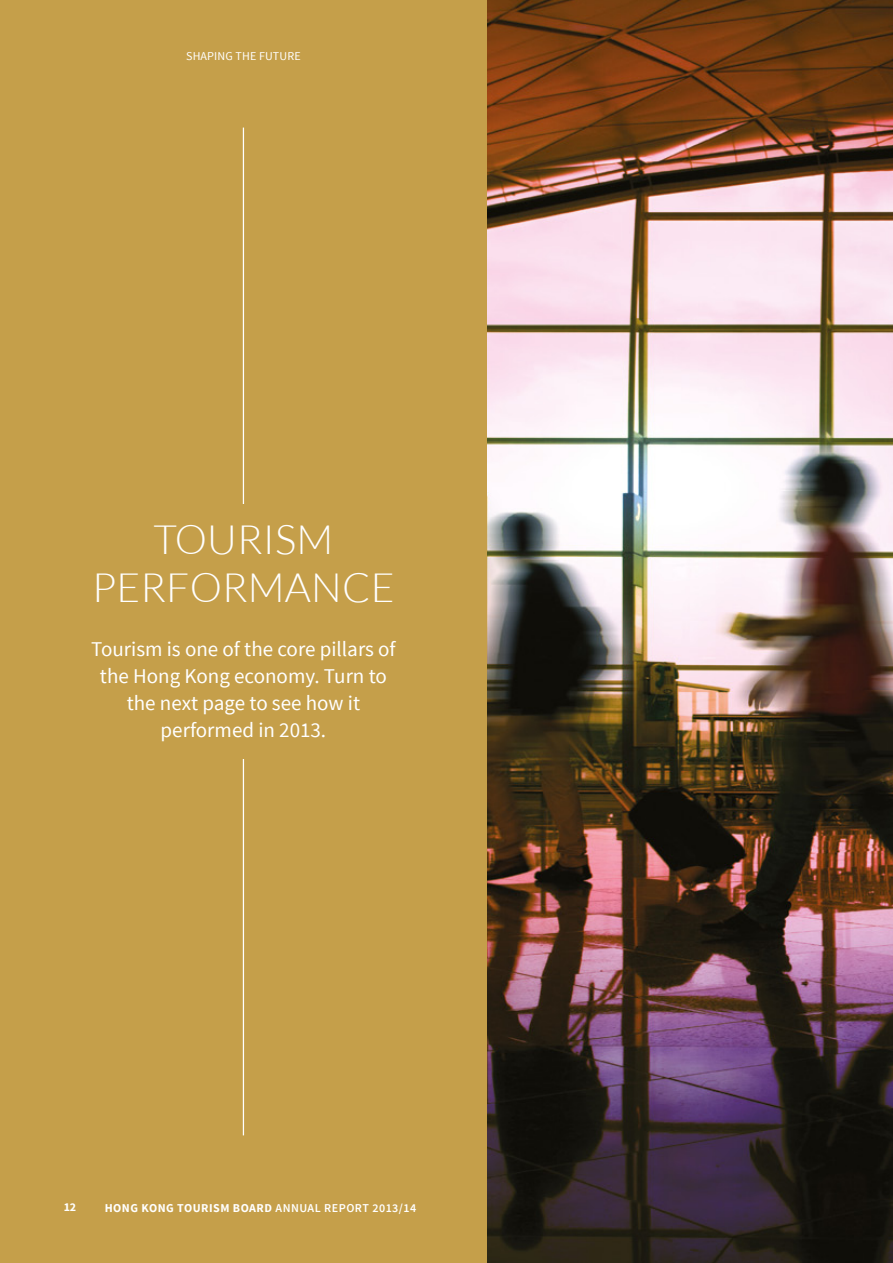
<style>
.page{position:relative;width:893px;height:1263px;background:#fff}
.page>*{position:absolute;margin:0;border:0;box-sizing:border-box;transform-origin:0 0}
.t1{font:300 40.5px/48px "Lato";letter-spacing:.005em;color:#fff;text-align:center}
.t2{font:21px/27px "Source Sans Pro";color:#fff;text-align:center}
.t3{font:700 12px "Source Sans Pro";letter-spacing:.04em;color:#fff}
.t4{font:12px "Source Sans Pro";letter-spacing:.01em;color:#fff}
.s1{font-weight:600}
</style>
<div class="page">
<img style="left:487px;top:0;width:406px;height:1263px">
<div style="left:0;top:0;width:487px;height:1263px;background:#c59f4a"></div>
<hr style="left:243px;top:128px;width:1px;height:1007px;background:#fff">
<div style="left:64px;top:619px;width:359px;height:139px;background:#c59f4a"></div>
<div style="left:64px;top:504px;width:359px;height:115px;background:#c59f4a"></div>
<p class="t4" style="left:186px;top:49px;width:116px">Shaping th e Future</p>
<h1 class="t1" style="left:92px;top:516px;width:304px">TOURISM<br>PERFORMANCE</h1>
<p class="t2" style="left:91px;top:636px;width:306px">Tourism is one of the core pillars of the Hong Kong economy. Turn to the next page to see how it performed in 2013.</p>
<p class="t3" style="left:64px;top:1200px;width:14px">12</p>
<p class="t3" style="left:105px;top:1200px;width:313px">HONG KONG TOURISM BOARD <span class="s1">ANNUAL REPORT 2013/14</span></p>
</div>
